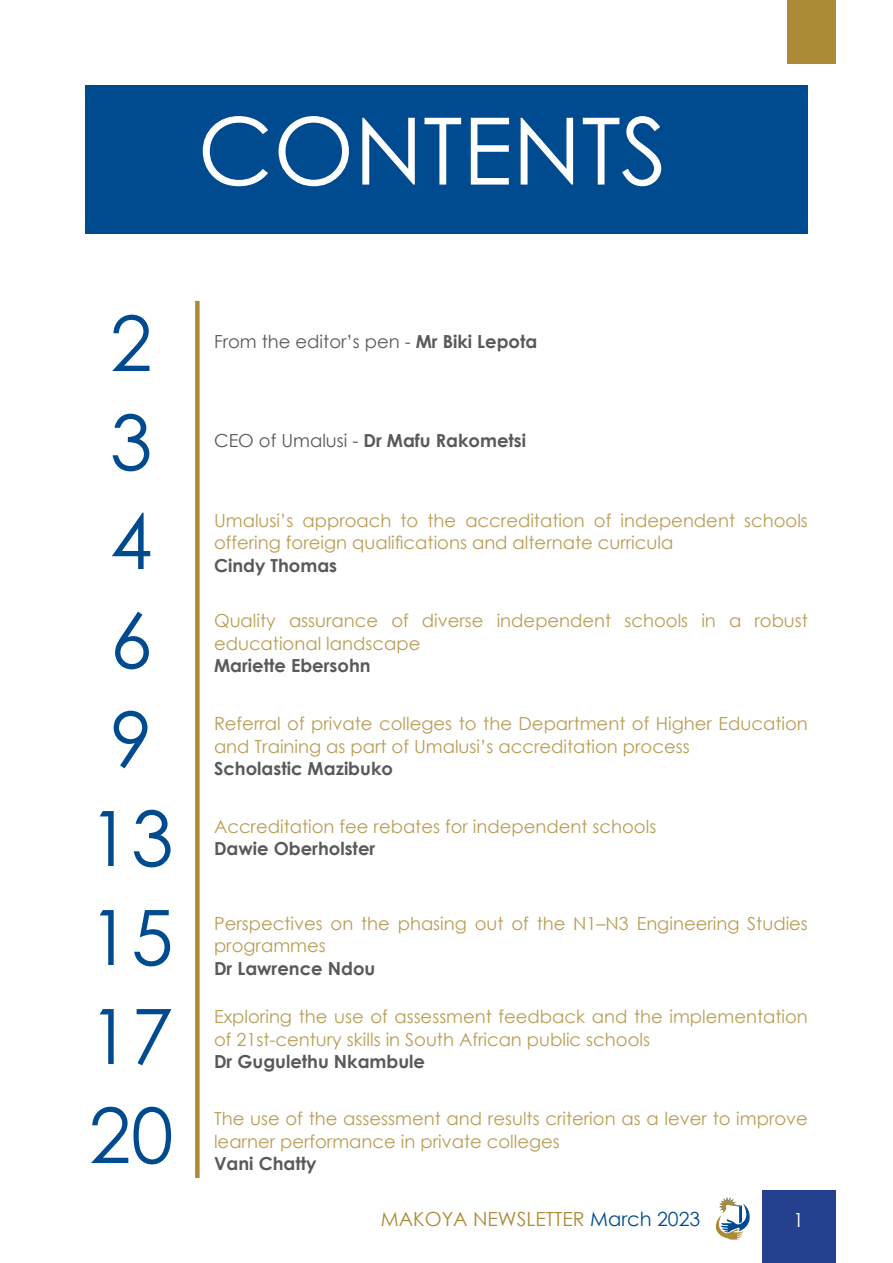
<style>
.page{position:relative;width:893px;height:1263px;background:#fff}
.page>*{position:absolute;margin:0;border:0;box-sizing:border-box;transform-origin:0 0}
.t1{font:93px "Century Gothic";color:#fff}
.t2{font:76.5px/99px "Century Gothic";color:#004a8f}
.t3{font:19.5px "Century Gothic";color:#ac8b36}
.t4{font:19.5px "Century Gothic";color:#fff}
.t5{font:18px/22.5px "Century Gothic";color:#ba9d55}
.t6{font:700 18px "Century Gothic";color:#58595b}
.t7{font:18px "Century Gothic";color:#58595b}
.s1{font-weight:700}
.s2{font-weight:400}
.s3{color:#004a8f}
</style>
<div class="page">
<div style="left:787px;top:0;width:48px;height:64px;background:#ac8b36"></div>
<div style="left:762px;top:1191px;width:73px;height:72px;background:#25408f"></div>
<svg style="left:715px;top:1197px;width:35px;height:42px"></svg>
<div style="left:85px;top:85px;width:723px;height:149px;background:#004a8f"></div>
<div style="left:195px;top:301px;width:5px;height:877px;background:#ac8b36"></div>
<h1 class="t1" style="left:198px;top:86px;width:471px">CONTENTS</h1>
<h2 class="t2" style="left:89px;top:293px;width:86px">2<br>3<br>4<br>6<br>9<br>13<br>15<br>17<br>20</h2>
<p class="t7" style="left:214px;top:329px;width:325px">From the editor’s pen - <span class="s1">Mr Biki Lepota</span></p>
<p class="t6" style="left:214px;top:427px;width:314px"><span class="s2">CEO of Umalusi -</span> Dr Mafu Rakometsi</p>
<p class="t5" style="left:214px;top:509px;width:595px">Umalusi’s approach to the accreditation of independent schools offering foreign qualifications and alternate curricula</p>
<p class="t6" style="left:214px;top:552px;width:125px">Cindy Thomas</p>
<p class="t5" style="left:214px;top:609px;width:595px">Quality assurance of diverse independent schools in a robust educational landscape</p>
<p class="t6" style="left:214px;top:652px;width:158px">Mariette Ebersohn</p>
<p class="t5" style="left:214px;top:712px;width:595px">Referral of private colleges to the Department of Higher Education and Training as part of Umalusi’s accreditation process</p>
<p class="t6" style="left:214px;top:755px;width:180px">Scholastic Mazibuko</p>
<p class="t5" style="left:214px;top:815px;width:444px">Accreditation fee rebates for independent schools</p>
<p class="t6" style="left:214px;top:835px;width:163px">Dawie Oberholster</p>
<p class="t5" style="left:214px;top:912px;width:595px">Perspectives on the phasing out of the N1–N3 Engineering Studies programmes</p>
<p class="t6" style="left:214px;top:955px;width:163px">Dr Lawrence Ndou</p>
<p class="t5" style="left:214px;top:1005px;width:595px">Exploring the use of assessment feedback and the implementation of 21st-century skills in South African public schools</p>
<p class="t6" style="left:214px;top:1048px;width:212px">Dr Gugulethu Nkambule</p>
<p class="t5" style="left:214px;top:1107px;width:595px">The use of the assessment and results criterion as a lever to improve learner performance in private colleges</p>
<p class="t6" style="left:214px;top:1150px;width:104px">Vani Chatty</p>
<p class="t3" style="left:381px;top:1205px;width:321px">MAKOYA NEWSLETTER <span class="s3">March 2023</span></p>
<p class="t4" style="left:793px;top:1206px;width:12px">1</p>
</div>
